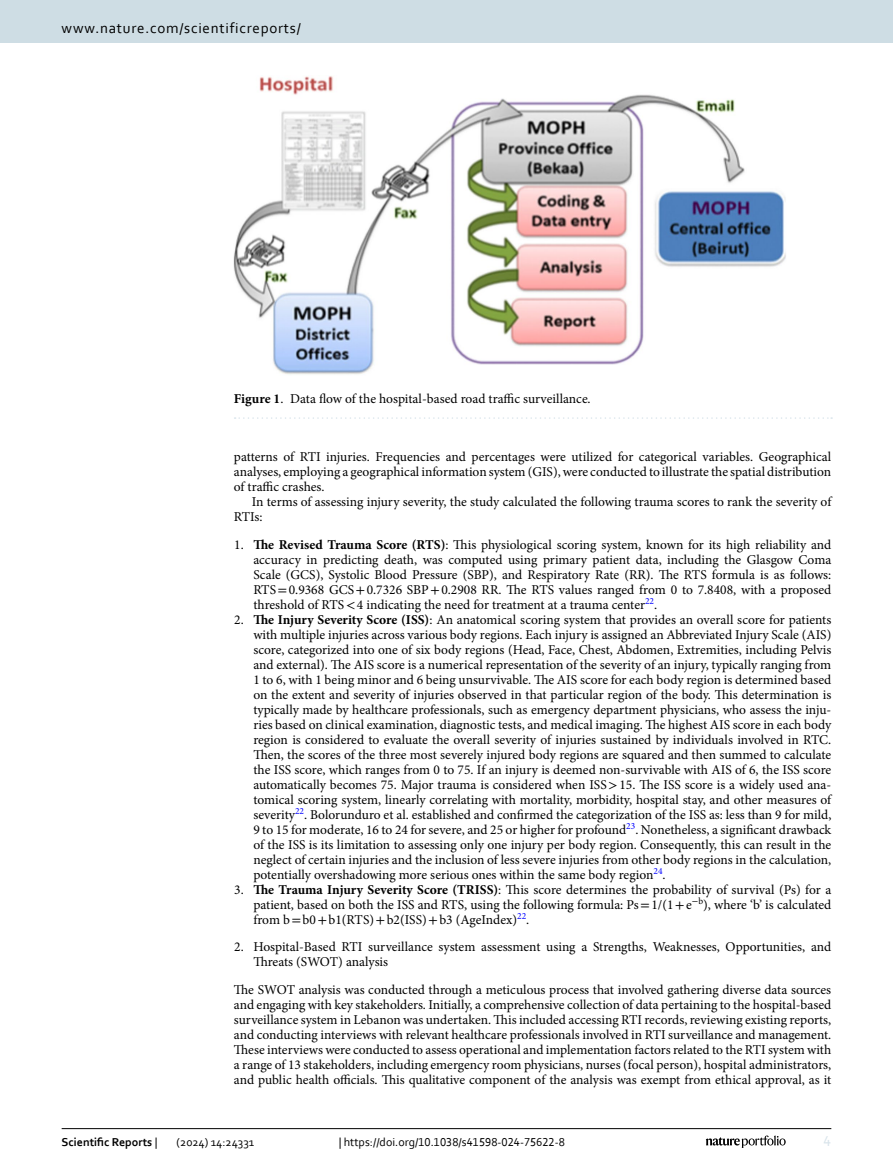
<style>
.page{position:relative;width:893px;height:1174px;background:#fff}
.page>*{position:absolute;margin:0;border:0;box-sizing:border-box;transform-origin:0 0}
.t1{font:15px "Corbel";letter-spacing:.05em;color:#000}
.t2{font:15px "Corbel";color:#d9e4eb}
.Ordered_L1_1_2{font:13.5px/15px "Minion Pro";color:#000;text-align:justify}
.Body_Text{font:13.5px/15px "Minion Pro";letter-spacing:-.005em;color:#000;text-align:justify}
.Ordered_L1_1_1{font:13.5px/15px "Minion Pro";color:#000}
.Body_Text_Indent{font:13.5px/15px "Minion Pro";color:#000}
.Figure_Caption{font:13.5px "Minion Pro";color:#000}
.t3{font:12px "Corbel";color:#000}
.t4{font:700 12px "Corbel";color:#000}
.s1{font-weight:700}
.s2{font-family:"STIX"}
.s3{font-weight:400}
</style>
<div class="page">
<img style="left:234px;top:76px;width:552px;height:299px">
<svg style="left:235px;top:417px;width:597px;height:2px"></svg>
<hr style="left:62px;top:1128px;width:769px;height:1px;background:#000">
<svg style="left:706px;top:1135px;width:80px;height:12px"></svg>
<div style="left:0;top:0;width:893px;height:43px;background:#cedde4"></div>
<p class="t1" style="left:62px;top:18px;width:241px">www.nature.com/scientificreports/</p>
<p class="Figure_Caption" style="left:234px;top:389px;width:358px"><span class="s1">Figure 1</span>. Data flow of the hospital-based road traffic surveillance.</p>
<p class="Body_Text" style="left:234px;top:449px;width:599px">patterns of RTI injuries. Frequencies and percentages were utilized for categorical variables. Geographical analyses, employing a geographical information system (GIS), were conducted to illustrate the spatial distribution of traffic crashes.</p>
<p class="Body_Text_Indent" style="left:234px;top:494px;width:599px;text-indent:18px">In terms of assessing injury severity, the study calculated the following trauma scores to rank the severity of<br>RTIs:</p>
<p class="Ordered_L1_1_2" style="left:253px;top:537px;width:579px;text-indent:-19px">1. <span class="s1">The Revised Trauma Score (RTS)</span>: This physiological scoring system, known for its high reliability and accuracy in predicting death, was computed using primary patient data, including the Glasgow Coma Scale (GCS), Systolic Blood Pressure (SBP), and Respiratory Rate (RR). The RTS formula is as follows:<br>RTS<span class="s2">=</span>0.9368 GCS<span class="s2">+</span>0.7326 SBP<span class="s2">+</span>0.2908 RR. The RTS values ranged from 0 to 7.8408, with a proposed threshold of RTS<span class="s2">&lt;</span>4 indicating the need for treatment at a trauma center<sup>22</sup>.</p>
<p class="Ordered_L1_1_2" style="left:253px;top:612px;width:580px;text-indent:-19px">2. <span class="s1">The Injury Severity Score (ISS)</span>: An anatomical scoring system that provides an overall score for patients with multiple injuries across various body regions. Each injury is assigned an Abbreviated Injury Scale (AIS) score, categorized into one of six body regions (Head, Face, Chest, Abdomen, Extremities, including Pelvis and external). The AIS score is a numerical representation of the severity of an injury, typically ranging from 1 to 6, with 1 being minor and 6 being unsurvivable. The AIS score for each body region is determined based on the extent and severity of injuries observed in that particular region of the body. This determination is typically made by healthcare professionals, such as emergency department physicians, who assess the inju&shy;ries based on clinical examination, diagnostic tests, and medical imaging. The highest AIS score in each body region is considered to evaluate the overall severity of injuries sustained by individuals involved in RTC.<br>Then, the scores of the three most severely injured body regions are squared and then summed to calculate the ISS score, which ranges from 0 to 75. If an injury is deemed non-survivable with AIS of 6, the ISS score automatically becomes 75. Major trauma is considered when ISS<span class="s2">&gt;</span>15. The ISS score is a widely used ana&shy;tomical scoring system, linearly correlating with mortality, morbidity, hospital stay, and other measures of severity<sup>22</sup>. Bolorunduro et al. established and confirmed the categorization of the ISS as: less than 9 for mild, 9 to 15 for moderate, 16 to 24 for severe, and 25 or higher for profound<sup>23</sup>. Nonetheless, a significant drawback of the ISS is its limitation to assessing only one injury per body region. Consequently, this can result in the neglect of certain injuries and the inclusion of less severe injuries from other body regions in the calculation, potentially overshadowing more serious ones within the same body region<sup>24</sup>.</p>
<p class="Ordered_L1_1_2" style="left:253px;top:882px;width:579px;text-indent:-19px">3. <span class="s1">The Trauma Injury Severity Score (TRISS)</span>: This score determines the probability of survival (Ps) for a patient, based on both the ISS and RTS, using the following formula: Ps<span class="s2">=</span>1/(1<span class="s2">+</span>e<sup>−</sup><sup>b</sup>), where ‘b’ is calculated from b<span class="s2">=</span>b0<span class="s2">+</span>b1(RTS)<span class="s2">+</span>b2(ISS)<span class="s2">+</span>b3 (AgeIndex)<sup>22</sup>.</p>
<p class="Ordered_L1_1_1" style="left:253px;top:939px;width:579px;text-indent:-19px">2. Hospital-Based RTI surveillance system assessment using a Strengths, Weaknesses, Opportunities, and<br>Threats (SWOT) analysis</p>
<p class="Body_Text" style="left:234px;top:982px;width:599px">The SWOT analysis was conducted through a meticulous process that involved gathering diverse data sources and engaging with key stakeholders. Initially, a comprehensive collection of data pertaining to the hospital-based surveillance system in Lebanon was undertaken. This included accessing RTI records, reviewing existing reports, and conducting interviews with relevant healthcare professionals involved in RTI surveillance and management.<br>These interviews were conducted to assess operational and implementation factors related to the RTI system with a range of 13 stakeholders, including emergency room physicians, nurses (focal person), hospital administrators, and public health officials. This qualitative component of the analysis was exempt from ethical approval, as it</p>
<p class="t4" style="left:62px;top:1134px;width:97px">Scientific Reports <span class="s3">|</span></p>
<p class="t3" style="left:177px;top:1134px;width:79px">(2024) 14:24331</p>
<p class="t3" style="left:339px;top:1134px;width:228px">| https://doi.org/10.1038/s41598-024-75622-8</p>
<p class="t2" style="left:824px;top:1132px;width:9px">4</p>
</div>
